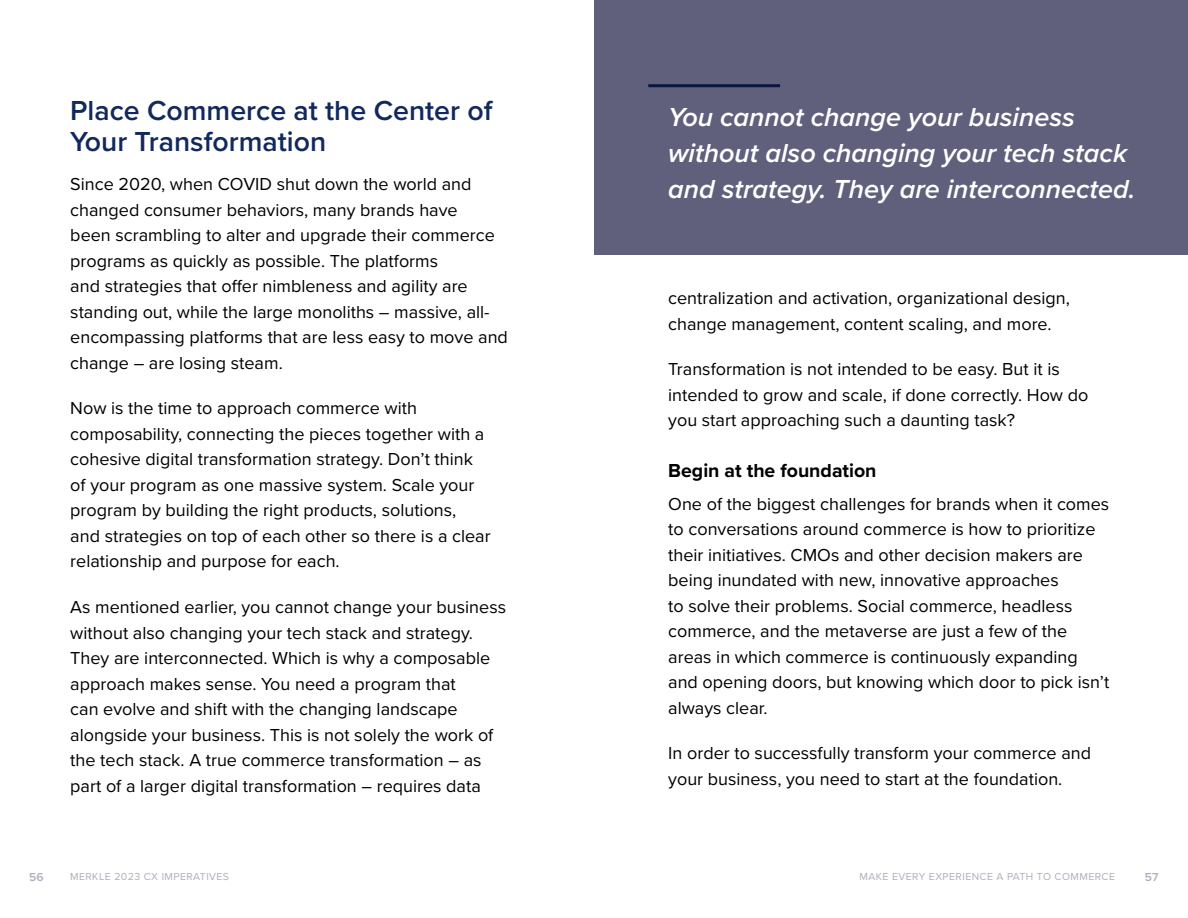
<style>
.page{position:relative;width:1188px;height:918px;background:#fff}
.page>*{position:absolute;margin:0;border:0;box-sizing:border-box;transform-origin:0 0}
.t1{font:600 28.5px/31.5px "Proxima Nova";color:#12295d}
.t2{font:italic 600 27px/36px "Proxima Nova";color:#fff}
.t3{font:700 19.5px "Proxima Nova";color:#000}
.t4{font:18px/25.5px "Proxima Nova";color:#000}
.t5{font:600 12px "Proxima Nova";color:#afaebc}
.t6{font:10.5px "Proxima Nova";letter-spacing:.04em;color:#afaebc}
</style>
<div class="page">
<div style="left:594px;top:0;width:594px;height:254px;background:#60607d"></div>
<hr style="left:648px;top:84px;width:132px;height:3px;background:#0a1540">
<h1 class="t1" style="left:70px;top:93px;width:424px">Place Commerce at the Center of<br>Your Transformation</h1>
<p class="t4" style="left:70px;top:170px;width:439px">Since 2020, when COVID shut down the world and changed consumer behaviors, many brands have<br>been scrambling to alter and upgrade their commerce programs as quickly as possible. The platforms<br>and strategies that offer nimbleness and agility are standing out, while the large monoliths – massive, all&shy;encompassing platforms that are less easy to move and change – are losing steam.</p>
<p class="t4" style="left:70px;top:395px;width:422px">Now is the time to approach commerce with composability, connecting the pieces together with a cohesive digital transformation strategy. Don’t think of your program as one massive system. Scale your program by building the right products, solutions,<br>and strategies on top of each other so there is a clear relationship and purpose for each.</p>
<p class="t4" style="left:70px;top:594px;width:437px">As mentioned earlier, you cannot change your business without also changing your tech stack and strategy.<br>They are interconnected. Which is why a composable approach makes sense. You need a program that<br>can evolve and shift with the changing landscape alongside your business. This is not solely the work of the tech stack. A true commerce transformation – as part of a larger digital transformation – requires data</p>
<h2 class="t2" style="left:668px;top:98px;width:469px">You cannot change your business without also changing your tech stack and strategy. They are interconnected.</h2>
<p class="t4" style="left:668px;top:285px;width:403px">centralization and activation, organizational design, change management, content scaling, and more.</p>
<p class="t4" style="left:668px;top:356px;width:422px">Transformation is not intended to be easy. But it is intended to grow and scale, if done correctly. How do you start approaching such a daunting task?</p>
<p class="t3" style="left:668px;top:456px;width:210px">Begin at the foundation</p>
<p class="t4" style="left:668px;top:490px;width:443px">One of the biggest challenges for brands when it comes to conversations around commerce is how to prioritize their initiatives. CMOs and other decision makers are being inundated with new, innovative approaches<br>to solve their problems. Social commerce, headless commerce, and the metaverse are just a few of the areas in which commerce is continuously expanding and opening doors, but knowing which door to pick isn’t always clear.</p>
<p class="t4" style="left:668px;top:740px;width:424px">In order to successfully transform your commerce and your business, you need to start at the foundation.</p>
<p class="t5" style="left:29px;top:868px;width:16px">56</p>
<p class="t6" style="left:70px;top:869px;width:160px">MERKLE 2023 CX IMPERATIVES</p>
<p class="t6" style="left:860px;top:869px;width:257px">MAKE EVERY EXPERIENCE A PATH TO COMMERCE</p>
<p class="t5" style="left:1145px;top:868px;width:15px">57</p>
</div>
